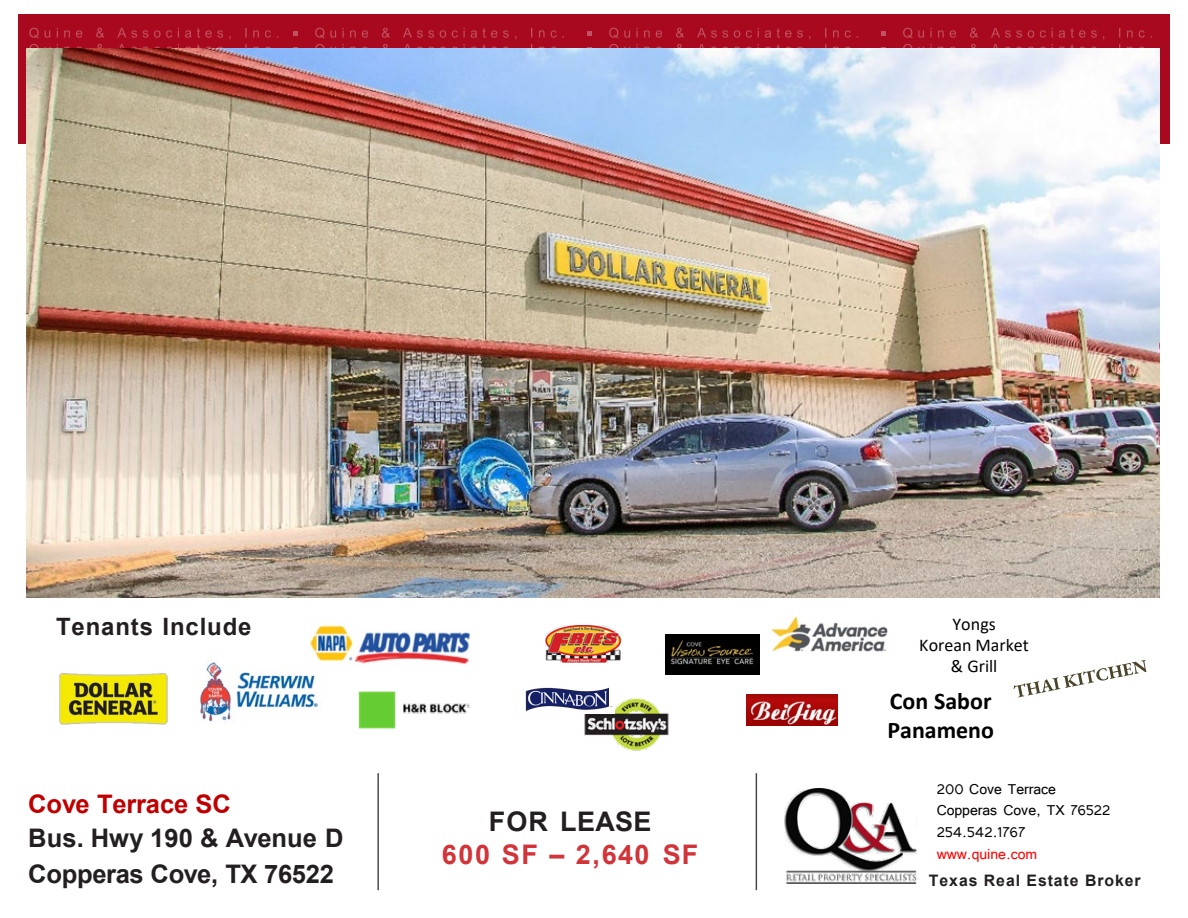
<style>
.page{position:relative;width:1188px;height:918px;background:#fff}
.page>*{position:absolute;margin:0;border:0;box-sizing:border-box;transform-origin:0 0}
.t1{font:700 27px/32.4px "Arial";letter-spacing:.035em;color:#d13439;text-align:center}
.t2{font:700 25.5px "Arial";letter-spacing:-.01em;color:#231f20}
.t3{font:700 25.5px "Arial";letter-spacing:-.005em;color:#c00000}
.t4{font:700 24px/28.8px "Calibri";color:#000}
.t5{font:700 24px "Arial";letter-spacing:.035em;color:#231f20}
.t6{font:18px/21.6px "Tunga";letter-spacing:-.005em;color:#000}
.t7{font:18px "Calibri";color:#000}
.t8{font:700 15.9px "Arial";letter-spacing:.06em;color:#231f20}
.s1{color:#231f20}
.s2{color:#f00}
</style>
<div class="page">
<div style="left:18px;top:14px;width:1152px;height:129px;background:#a8091e"></div>
<svg style="left:293px;top:31px;width:5px;height:4px"></svg>
<svg style="left:587px;top:31px;width:5px;height:4px"></svg>
<svg style="left:881px;top:31px;width:5px;height:4px"></svg>
<svg style="left:29px;top:28px;width:249px;height:20px"></svg>
<svg style="left:315px;top:28px;width:249px;height:20px"></svg>
<svg style="left:609px;top:28px;width:249px;height:20px"></svg>
<svg style="left:903px;top:28px;width:249px;height:20px"></svg>
<hr style="left:378px;top:773px;width:1px;height:117px;background:#231f20">
<hr style="left:377px;top:773px;width:1px;height:117px;background:#231f20">
<img style="left:785px;top:788px;width:132px;height:95px">
<hr style="left:756px;top:773px;width:1px;height:117px;background:#231f20">
<img style="left:199px;top:661px;width:120px;height:61px">
<img style="left:358px;top:691px;width:113px;height:38px">
<img style="left:311px;top:624px;width:160px;height:49px">
<img style="left:546px;top:625px;width:75px;height:38px">
<img style="left:584px;top:698px;width:85px;height:53px">
<img style="left:666px;top:635px;width:94px;height:40px">
<img style="left:771px;top:617px;width:117px;height:35px">
<img style="left:746px;top:695px;width:91px;height:30px">
<img style="left:525px;top:687px;width:90px;height:27px">
<img style="left:27px;top:48px;width:1132px;height:550px">
<img style="left:59px;top:673px;width:109px;height:52px">
<svg style="left:1014px;top:660px;width:132px;height:37px"></svg>
<p class="t5" style="left:56px;top:610px;width:197px">Tenants Include</p>
<p class="t3" style="left:28px;top:786px;width:204px">Cove Terrace SC</p>
<p class="t2" style="left:28px;top:820px;width:317px">Bus. Hwy 190 &amp; Avenue D</p>
<p class="t2" style="left:28px;top:856px;width:307px">Copperas Cove, TX 76522</p>
<p class="t1" style="left:442px;top:806px;width:258px"><span class="s1">FOR LEASE<br></span>600 SF – 2,640 SF</p>
<p class="t7" style="left:952px;top:611px;width:45px">Yongs</p>
<p class="t7" style="left:919px;top:632px;width:111px">Korean Market</p>
<p class="t7" style="left:951px;top:653px;width:48px">&amp; Grill</p>
<p class="t4" style="left:887px;top:687px;width:108px">Con Sabor<br>Panameno</p>
<p class="t6" style="left:937px;top:777px;width:175px">200 Cove Terrace<br>Copperas Cove, TX 76522<br>254.542.1767 <span class="s2">www.quine.com</span></p>
<p class="t8" style="left:929px;top:869px;width:213px">Texas Real Estate Broker</p>
</div>
